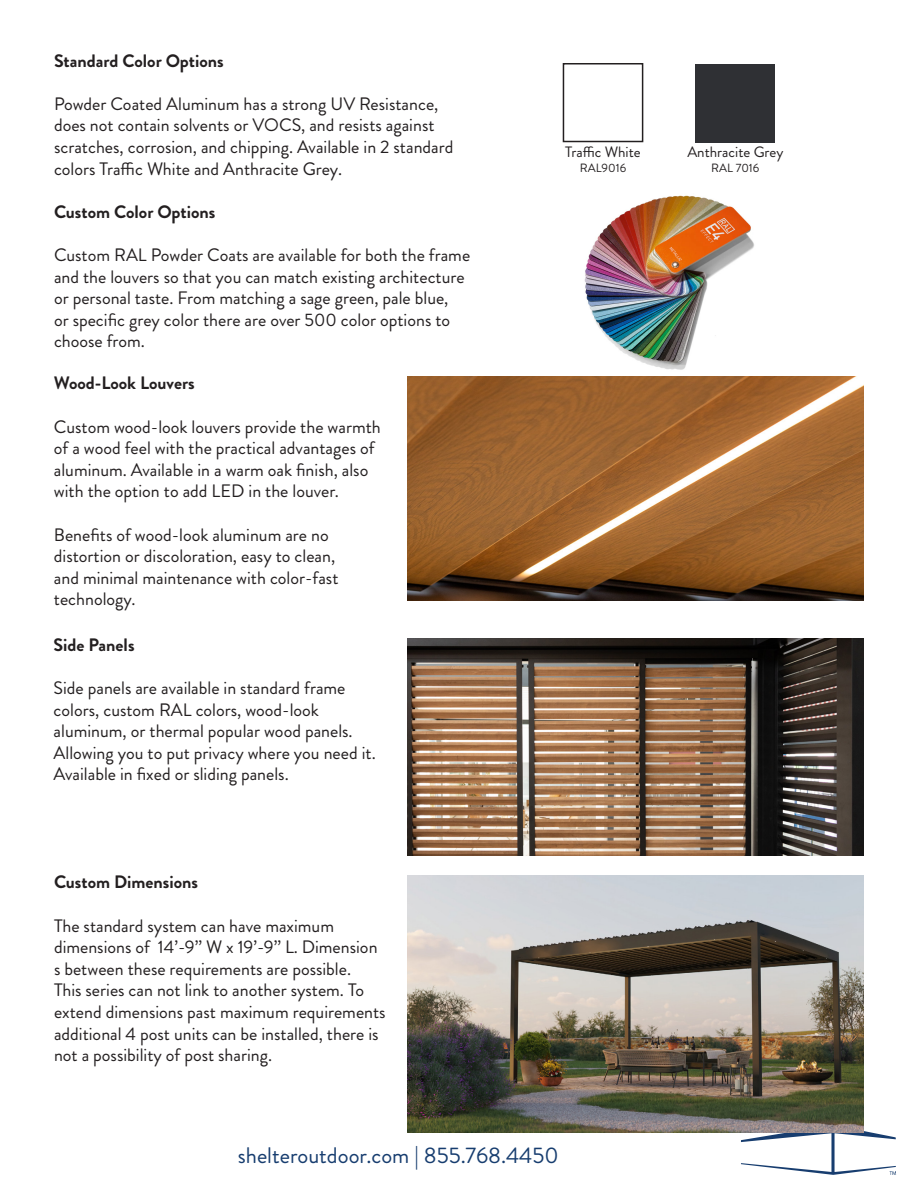
<style>
.page{position:relative;width:918px;height:1188px;background:#fff}
.page>*{position:absolute;margin:0;border:0;box-sizing:border-box;transform-origin:0 0}
.t1{font:22.5px "Brandon Grotesque";color:#173d6f}
.t2{font:18px/21.6px "Brandon Grotesque";color:#231f20}
.t3{font:700 18px "Brandon Grotesque";color:#231f20}
.t4{font:15px "Brandon Grotesque";color:#231f20}
.t5{font:12px "Brandon Grotesque";color:#231f20}
</style>
<div class="page">
<img style="left:584px;top:195px;width:170px;height:175px">
<div style="left:563px;top:63px;width:80px;height:79px;border:2px solid #231f20"></div>
<div style="left:696px;top:64px;width:79px;height:78px;background:#2f3034"></div>
<svg style="left:741px;top:1131px;width:155px;height:44px"></svg>
<img style="left:407px;top:377px;width:457px;height:224px">
<img style="left:408px;top:638px;width:456px;height:217px">
<img style="left:408px;top:876px;width:456px;height:256px">
<p class="t3" style="left:54px;top:48px;width:171px">Standard Color Options</p>
<p class="t2" style="left:54px;top:93px;width:401px">Powder Coated Aluminum has a strong UV Resistance, does not contain solvents or VOCS, and resists against scratches, corrosion, and chipping. Available in 2 standard colors Traffic White and Anthracite Grey.</p>
<p class="t3" style="left:54px;top:199px;width:163px">Custom Color Options</p>
<p class="t2" style="left:54px;top:244px;width:418px">Custom RAL Powder Coats are available for both the frame and the louvers so that you can match existing architecture or personal taste. From matching a sage green, pale blue,<br>or specific grey color there are over 500 color options to choose from.</p>
<p class="t3" style="left:54px;top:371px;width:142px">Wood-Look Louvers</p>
<p class="t2" style="left:54px;top:416px;width:328px">Custom wood-look louvers provide the warmth of a wood feel with the practical advantages of aluminum. Available in a warm oak finish, also with the option to add LED in the louver.</p>
<p class="t2" style="left:54px;top:524px;width:286px">Benefits of wood-look aluminum are no distortion or discoloration, easy to clean, and minimal maintenance with color-fast technology.</p>
<p class="t3" style="left:54px;top:632px;width:82px">Side Panels</p>
<p class="t2" style="left:54px;top:677px;width:324px">Side panels are available in standard frame colors, custom RAL colors, wood-look aluminum, or thermal popular wood panels.<br>Allowing you to put privacy where you need it.<br>Available in fixed or sliding panels.</p>
<p class="t4" style="left:565px;top:142px;width:77px">Traffic White</p>
<p class="t5" style="left:580px;top:159px;width:48px">RAL9016</p>
<p class="t3" style="left:54px;top:870px;width:146px">Custom Dimensions</p>
<p class="t2" style="left:54px;top:915px;width:333px">The standard system can have maximum dimensions of 14’-9’’ W x 19’-9’’ L. Dimension s between these requirements are possible.<br>This series can not link to another system. To extend dimensions past maximum requirements additional 4 post units can be installed, there is not a possibility of post sharing.</p>
<p class="t1" style="left:238px;top:1139px;width:322px">shelteroutdoor.com | 855.768.4450</p>
<p class="t4" style="left:687px;top:142px;width:97px">Anthracite Grey</p>
<p class="t5" style="left:711px;top:159px;width:50px">RAL 7016</p>
</div>
